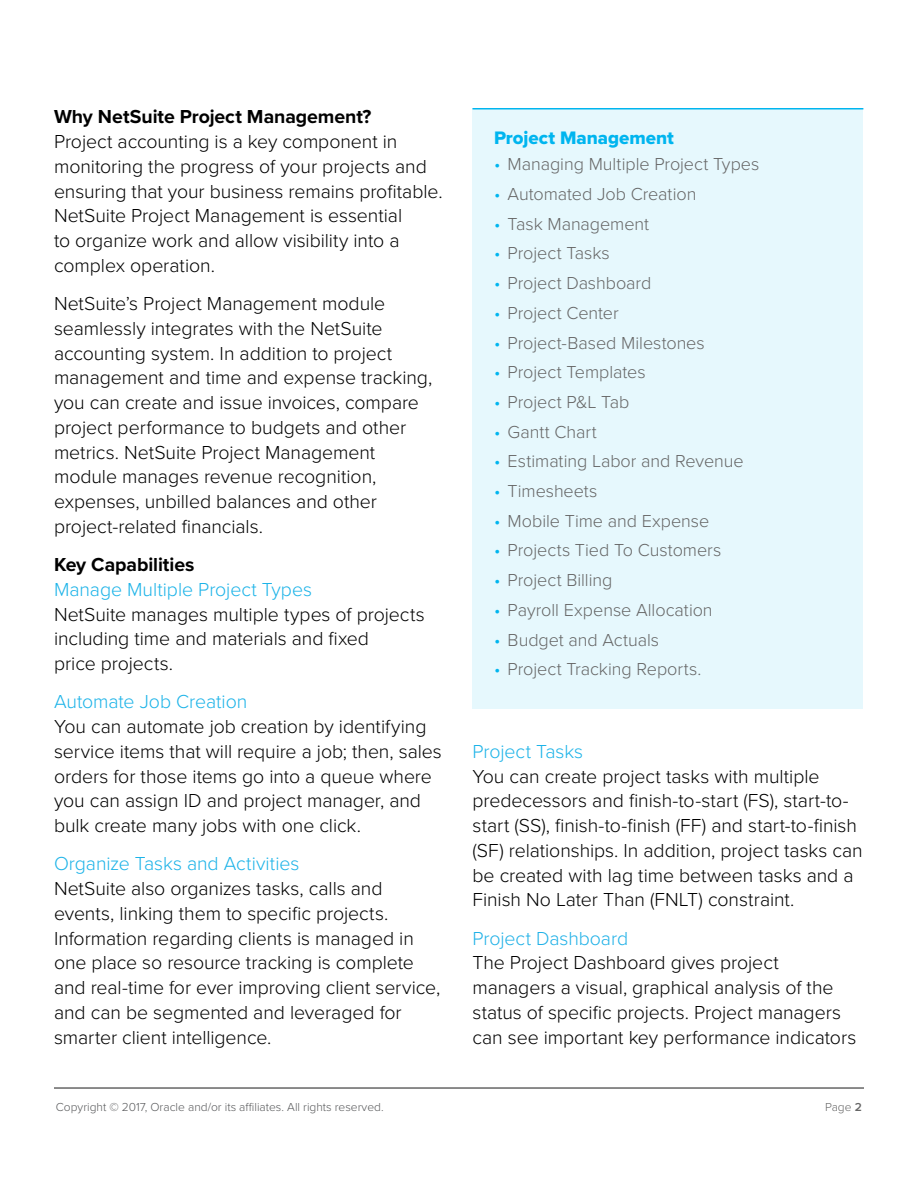
<style>
.page{position:relative;width:918px;height:1188px;background:#fff}
.page>*{position:absolute;margin:0;border:0;box-sizing:border-box;transform-origin:0 0}
.Body{font:300 19.5px/24.8px "Proxima Nova";letter-spacing:-.005em;color:#000}
.Main_Body_2016{font:300 19.5px/24.8px "Proxima Nova";letter-spacing:-.005em;color:#000}
.Main_Body_2016-2{font:700 19.5px "Proxima Nova";letter-spacing:-.005em;color:#000}
.H3_sidebar_blue_head{font:18.75px "Proxima Nova Extrabld";color:#00b5ef}
.t1{font:300 18px "Proxima Nova";letter-spacing:-.005em;color:#666}
.t2{font:300 12px "Proxima Nova";color:#58595b}
.t3{font:300 12px "Proxima Nova";color:#666}
.s1{font-weight:700}
.s2{color:#1cb3e8}
.s3{color:#00b5ef}
.s4{color:#20b1e7}
.s5{font-weight:600}
</style>
<div class="page">
<hr style="left:54px;top:1087px;width:810px;height:2px;background:#666">
<div style="left:472px;top:108px;width:391px;height:600px;background:#e6f8fd"></div>
<hr style="left:472px;top:108px;width:391px;height:2px;background:#00b5ef">
<p class="Main_Body_2016" style="left:54px;top:103px;width:390px"><span class="s1">Why NetSuite Project Management?<br></span>Project accounting is a key component in monitoring the progress of your projects and ensuring that your business remains profitable.<br>NetSuite Project Management is essential<br>to organize work and allow visibility into a complex operation.</p>
<p class="Main_Body_2016" style="left:54px;top:290px;width:380px">NetSuite’s Project Management module seamlessly integrates with the NetSuite accounting system. In addition to project management and time and expense tracking, you can create and issue invoices, compare project performance to budgets and other metrics. NetSuite Project Management module manages revenue recognition, expenses, unbilled balances and other project-related financials.</p>
<p class="Main_Body_2016-2" style="left:54px;top:550px;width:142px">Key Capabilities</p>
<p class="Body" style="left:54px;top:576px;width:372px"><span class="s2">Manage Multiple Project Types<br></span>NetSuite manages multiple types of projects including time and materials and fixed<br>price projects.</p>
<p class="Body" style="left:54px;top:688px;width:389px"><span class="s2">Automate Job Creation<br></span>You can automate job creation by identifying service items that will require a job; then, sales orders for those items go into a queue where you can assign ID and project manager, and bulk create many jobs with one click.</p>
<p class="Body" style="left:54px;top:850px;width:388px"><span class="s2">Organize Tasks and Activities<br></span>NetSuite also organizes tasks, calls and events, linking them to specific projects.<br>Information regarding clients is managed in one place so resource tracking is complete and real-time for ever improving client service, and can be segmented and leveraged for smarter client intelligence.</p>
<p class="H3_sidebar_blue_head" style="left:494px;top:124px;width:181px">Project Management</p>
<p class="t1" style="left:494px;top:151px;width:267px"><span class="s3">•</span> Managing Multiple Project Types</p>
<p class="t1" style="left:494px;top:181px;width:204px"><span class="s3">•</span> Automated Job Creation</p>
<p class="t1" style="left:494px;top:210px;width:157px"><span class="s3">•</span> Task Management</p>
<p class="t1" style="left:494px;top:240px;width:117px"><span class="s3">•</span> Project Tasks</p>
<p class="t1" style="left:494px;top:270px;width:159px"><span class="s3">•</span> Project Dashboard</p>
<p class="t1" style="left:494px;top:299px;width:126px"><span class="s3">•</span> Project Center</p>
<p class="t1" style="left:494px;top:329px;width:212px"><span class="s3">•</span> Project-Based Milestones</p>
<p class="t1" style="left:494px;top:359px;width:153px"><span class="s3">•</span> Project Templates</p>
<p class="t1" style="left:494px;top:389px;width:137px"><span class="s3">•</span> Project P&amp;L Tab</p>
<p class="t1" style="left:494px;top:418px;width:104px"><span class="s3">•</span> Gantt Chart</p>
<p class="t1" style="left:494px;top:448px;width:251px"><span class="s3">•</span> Estimating Labor and Revenue</p>
<p class="t1" style="left:494px;top:478px;width:105px"><span class="s3">•</span> Timesheets</p>
<p class="t1" style="left:494px;top:507px;width:217px"><span class="s3">•</span> Mobile Time and Expense</p>
<p class="t1" style="left:494px;top:537px;width:229px"><span class="s3">•</span> Projects Tied To Customers</p>
<p class="t1" style="left:494px;top:567px;width:120px"><span class="s3">•</span> Project Billing</p>
<p class="t1" style="left:494px;top:596px;width:220px"><span class="s3">•</span> Payroll Expense Allocation</p>
<p class="t1" style="left:494px;top:626px;width:167px"><span class="s3">•</span> Budget and Actuals</p>
<p class="t1" style="left:494px;top:656px;width:209px"><span class="s3">•</span> Project Tracking Reports.</p>
<p class="Body" style="left:473px;top:738px;width:392px"><span class="s2">Project Tasks<br></span>You can create project tasks with multiple predecessors and finish-to-start (FS), start-to&shy;start (SS), finish-to-finish (FF) and start-to-finish (SF) relationships. In addition, project tasks can be created with lag time between tasks and a Finish No Later Than (FNLT) constraint.</p>
<p class="Body" style="left:473px;top:925px;width:385px"><span class="s4">Project Dashboard<br></span>The Project Dashboard gives project managers a visual, graphical analysis of the status of specific projects. Project managers can see important key performance indicators</p>
<p class="t2" style="left:56px;top:1098px;width:329px">Copyright © 2017, Oracle and/or its affiliates. All rights reserved.</p>
<p class="t3" style="left:825px;top:1098px;width:38px">Page <span class="s5">2</span></p>
</div>
